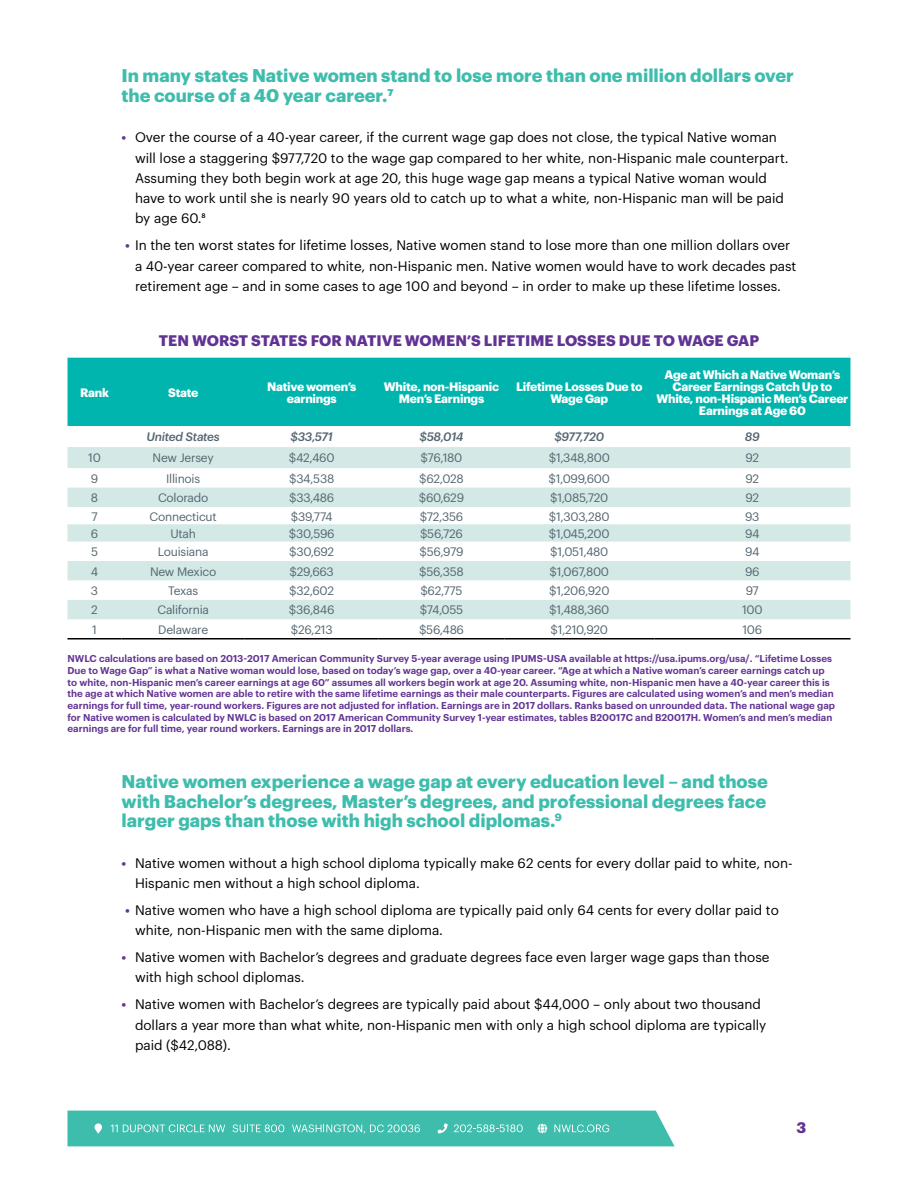
<style>
.page{position:relative;width:918px;height:1188px;background:#fff}
.page>*{position:absolute;margin:0;border:0;box-sizing:border-box;transform-origin:0 0}
.t1{font:700 18px/19.5px "Graphik";color:#3ebdad}
.t2{font:700 15px "Graphik";letter-spacing:.005em;color:#613393}
.t3{font:13.5px/20.2px "Graphik";color:#000}
.t4{font:12px "Graphik";letter-spacing:-.02em;color:#546670}
.t5{font:700 12px/12px "Graphik";letter-spacing:-.02em;color:#fff;text-align:center}
.t6{font:italic 500 12px "Graphik";letter-spacing:-.025em;color:#546670}
.t7{font:600 9.75px/11.7px "Graphik";color:#633594}
.s1{font-weight:600;color:#633594}
</style>
<div class="page">
<svg style="left:67px;top:1111px;width:608px;height:35px;background:#4ac1b2"></svg>
<div style="left:68px;top:358px;width:782px;height:68px;background:#00b5ad"></div>
<svg style="left:68px;top:619px;width:782px;height:1px"></svg>
<svg style="left:68px;top:447px;width:782px;height:172px;fill:#d4e9e6"></svg>
<hr style="left:68px;top:638px;width:54px;height:2px;background:#000">
<hr style="left:122px;top:638px;width:123px;height:2px;background:#000">
<hr style="left:245px;top:638px;width:134px;height:2px;background:#000">
<hr style="left:379px;top:638px;width:125px;height:2px;background:#000">
<hr style="left:504px;top:638px;width:150px;height:2px;background:#000">
<hr style="left:654px;top:638px;width:197px;height:2px;background:#000">
<h1 class="t1" style="left:122px;top:64px;width:674px">In many states Native women stand to lose more than one million dollars over the course of a 40 year career.7</h1>
<p class="t3" style="left:135px;top:126px;width:655px;text-indent:-14px"><span class="s1">•</span> Over the course of a 40-year career, if the current wage gap does not close, the typical Native woman will lose a staggering $977,720 to the wage gap compared to her white, non-Hispanic male counterpart.<br>Assuming they both begin work at age 20, this huge wage gap means a typical Native woman would have to work until she is nearly 90 years old to catch up to what a white, non-Hispanic man will be paid by age 60.8</p>
<p class="t3" style="left:135px;top:234px;width:663px;text-indent:-10px"><span class="s1">•</span> In the ten worst states for lifetime losses, Native women stand to lose more than one million dollars over a 40-year career compared to white, non-Hispanic men. Native women would have to work decades past retirement age – and in some cases to age 100 and beyond – in order to make up these lifetime losses.</p>
<p class="t2" style="left:159px;top:329px;width:602px">TEN WORST STATES FOR NATIVE WOMEN’S LIFETIME LOSSES DUE TO WAGE GAP</p>
<p class="t5" style="left:80px;top:385px;width:30px">Rank</p>
<p class="t5" style="left:168px;top:385px;width:32px">State</p>
<p class="t5" style="left:267px;top:379px;width:91px">Native women’s earnings</p>
<p class="t5" style="left:384px;top:379px;width:117px">White, non-Hispanic<br>Men’s Earnings</p>
<p class="t5" style="left:516px;top:379px;width:128px">Lifetime Losses Due to<br>Wage Gap</p>
<p class="t5" style="left:656px;top:367px;width:194px">Age at Which a Native Woman’s<br>Career Earnings Catch Up to<br>White, non-Hispanic Men’s Career<br>Earnings at Age 60</p>
<p class="t6" style="left:147px;top:428px;width:75px">United States</p>
<p class="t6" style="left:290px;top:428px;width:44px">$33,571</p>
<p class="t6" style="left:419px;top:428px;width:46px">$58,014</p>
<p class="t6" style="left:554px;top:428px;width:51px">$977,720</p>
<p class="t6" style="left:745px;top:428px;width:16px">89</p>
<p class="t4" style="left:88px;top:449px;width:14px">10</p>
<p class="t4" style="left:153px;top:449px;width:63px">New Jersey</p>
<p class="t4" style="left:289px;top:449px;width:47px">$42,460</p>
<p class="t4" style="left:421px;top:449px;width:43px">$76,180</p>
<p class="t4" style="left:549px;top:449px;width:63px">$1,348,800</p>
<p class="t4" style="left:745px;top:449px;width:15px">92</p>
<p class="t4" style="left:91px;top:469px;width:9px">9</p>
<p class="t4" style="left:166px;top:469px;width:36px">Illinois</p>
<p class="t4" style="left:289px;top:469px;width:47px">$34,538</p>
<p class="t4" style="left:419px;top:469px;width:46px">$62,028</p>
<p class="t4" style="left:549px;top:469px;width:63px">$1,099,600</p>
<p class="t4" style="left:745px;top:469px;width:15px">92</p>
<p class="t4" style="left:91px;top:489px;width:9px">8</p>
<p class="t4" style="left:158px;top:489px;width:52px">Colorado</p>
<p class="t4" style="left:289px;top:489px;width:47px">$33,486</p>
<p class="t4" style="left:419px;top:489px;width:47px">$60,629</p>
<p class="t4" style="left:550px;top:489px;width:60px">$1,085,720</p>
<p class="t4" style="left:745px;top:489px;width:15px">92</p>
<p class="t4" style="left:91px;top:507px;width:8px">7</p>
<p class="t4" style="left:150px;top:507px;width:69px">Connecticut</p>
<p class="t4" style="left:291px;top:507px;width:43px">$39,774</p>
<p class="t4" style="left:420px;top:507px;width:45px">$72,356</p>
<p class="t4" style="left:549px;top:507px;width:62px">$1,303,280</p>
<p class="t4" style="left:745px;top:507px;width:16px">93</p>
<p class="t4" style="left:91px;top:524px;width:9px">6</p>
<p class="t4" style="left:170px;top:524px;width:27px">Utah</p>
<p class="t4" style="left:289px;top:524px;width:47px">$30,596</p>
<p class="t4" style="left:420px;top:524px;width:44px">$56,726</p>
<p class="t4" style="left:549px;top:524px;width:62px">$1,045,200</p>
<p class="t4" style="left:745px;top:524px;width:16px">94</p>
<p class="t4" style="left:91px;top:543px;width:9px">5</p>
<p class="t4" style="left:158px;top:543px;width:52px">Louisiana</p>
<p class="t4" style="left:289px;top:543px;width:47px">$30,692</p>
<p class="t4" style="left:420px;top:543px;width:45px">$56,979</p>
<p class="t4" style="left:550px;top:543px;width:60px">$1,051,480</p>
<p class="t4" style="left:745px;top:543px;width:16px">94</p>
<p class="t4" style="left:91px;top:562px;width:9px">4</p>
<p class="t4" style="left:150px;top:562px;width:68px">New Mexico</p>
<p class="t4" style="left:290px;top:562px;width:46px">$29,663</p>
<p class="t4" style="left:419px;top:562px;width:46px">$56,358</p>
<p class="t4" style="left:549px;top:562px;width:61px">$1,067,800</p>
<p class="t4" style="left:745px;top:562px;width:16px">96</p>
<p class="t4" style="left:91px;top:582px;width:9px">3</p>
<p class="t4" style="left:168px;top:582px;width:32px">Texas</p>
<p class="t4" style="left:289px;top:582px;width:46px">$32,602</p>
<p class="t4" style="left:420px;top:582px;width:44px">$62,775</p>
<p class="t4" style="left:549px;top:582px;width:62px">$1,206,920</p>
<p class="t4" style="left:746px;top:582px;width:15px">97</p>
<p class="t4" style="left:91px;top:601px;width:8px">2</p>
<p class="t4" style="left:157px;top:601px;width:53px">California</p>
<p class="t4" style="left:289px;top:601px;width:47px">$36,846</p>
<p class="t4" style="left:420px;top:601px;width:45px">$74,055</p>
<p class="t4" style="left:549px;top:601px;width:62px">$1,488,360</p>
<p class="t4" style="left:742px;top:601px;width:22px">100</p>
<p class="t4" style="left:92px;top:620px;width:6px">1</p>
<p class="t4" style="left:158px;top:620px;width:51px">Delaware</p>
<p class="t4" style="left:291px;top:620px;width:43px">$26,213</p>
<p class="t4" style="left:419px;top:620px;width:46px">$56,486</p>
<p class="t4" style="left:551px;top:620px;width:59px">$1,210,920</p>
<p class="t4" style="left:742px;top:620px;width:21px">106</p>
<p class="t7" style="left:68px;top:652px;width:769px">NWLC calculations are based on 2013-2017 American Community Survey 5-year average using IPUMS-USA available at https://usa.ipums.org/usa/. “Lifetime Losses Due to Wage Gap” is what a Native woman would lose, based on today’s wage gap, over a 40-year career. “Age at which a Native woman’s career earnings catch up to white, non-Hispanic men’s career earnings at age 60” assumes all workers begin work at age 20. Assuming white, non-Hispanic men have a 40-year career this is the age at which Native women are able to retire with the same lifetime earnings as their male counterparts. Figures are calculated using women’s and men’s median earnings for full time, year-round workers. Figures are not adjusted for inflation. Earnings are in 2017 dollars. Ranks based on unrounded data. The national wage gap for Native women is calculated by NWLC is based on 2017 American Community Survey 1-year estimates, tables B20017C and B20017H. Women’s and men’s median earnings are for full time, year round workers. Earnings are in 2017 dollars.</p>
<h1 class="t1" style="left:122px;top:770px;width:648px;text-align:justify">Native women experience a wage gap at every education level – and those with Bachelor’s degrees, Master’s degrees, and professional degrees face larger gaps than those with high school diplomas.<sup>9</sup></h1>
<p class="t3" style="left:135px;top:851px;width:659px;text-indent:-14px"><span class="s1">•</span> Native women without a high school diploma typically make 62 cents for every dollar paid to white, non-<br>Hispanic men without a high school diploma.</p>
<p class="t3" style="left:135px;top:899px;width:645px;text-indent:-10px"><span class="s1">•</span> Native women who have a high school diploma are typically paid only 64 cents for every dollar paid to white, non-Hispanic men with the same diploma.</p>
<p class="t3" style="left:135px;top:946px;width:636px;text-indent:-14px"><span class="s1">•</span> Native women with Bachelor’s degrees and graduate degrees face even larger wage gaps than those with high school diplomas.</p>
<p class="t3" style="left:135px;top:993px;width:633px;text-indent:-14px"><span class="s1">•</span> Native women with Bachelor’s degrees are typically paid about $44,000 – only about two thousand dollars a year more than what white, non-Hispanic men with only a high school diploma are typically paid ($42,088).</p>
<p class="t2" style="left:797px;top:1116px;width:11px">3</p>
</div>
